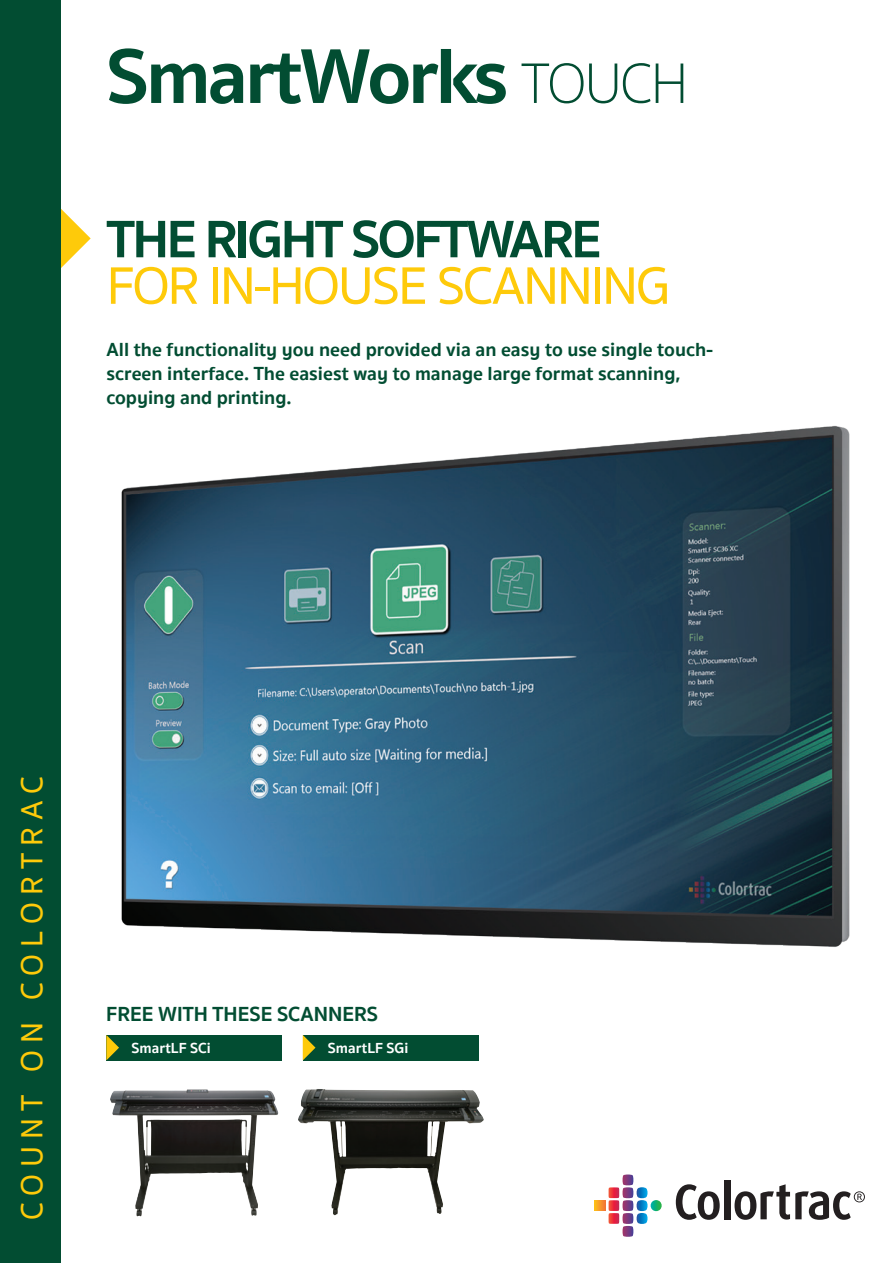
<style>
.page{position:relative;width:893px;height:1263px;background:#fff}
.page>*{position:absolute;margin:0;border:0;box-sizing:border-box;transform-origin:0 0}
.t1{font:700 79.5px "Sukhumvit Set";letter-spacing:-.04em;color:#024d32}
.t2{font:500 54px "Sukhumvit Set";letter-spacing:-.04em;color:#feca0a}
.t3{font:700 54px "Sukhumvit Set";letter-spacing:-.04em;color:#024d32}
.t4{font:500 31.5px "Sukhumvit Set";letter-spacing:.23em;color:#feca0a}
.t5{font:700 21px "Sukhumvit Set";color:#024d32}
.subheading{font:700 19.5px/24px "Sukhumvit Set";color:#024d32}
.t6{font:700 15px "Sukhumvit Set";color:#fff}
.s1{font-weight:100;font-size:58.5px}
</style>
<div class="page">
<img style="left:121px;top:425px;width:729px;height:522px">
<img style="left:110px;top:1089px;width:143px;height:127px">
<img style="left:298px;top:1089px;width:138px;height:126px">
<svg style="left:61px;top:209px;width:30px;height:59px"></svg>
<div style="left:0;top:0;width:61px;height:1263px;background:#024d32"></div>
<div style="left:106px;top:1035px;width:176px;height:25px;background:#024d32"></div>
<svg style="left:106px;top:1035px;width:13px;height:25px"></svg>
<div style="left:303px;top:1035px;width:175px;height:25px;background:#024d32"></div>
<svg style="left:303px;top:1035px;width:12px;height:25px"></svg>
<svg style="left:594px;top:1174px;width:68px;height:63px"></svg>
<svg style="left:676px;top:1184px;width:44px;height:36px"></svg>
<div style="left:724px;top:1180px;width:6px;height:39px;background:#231f20"></div>
<svg style="left:734px;top:1184px;width:131px;height:36px"></svg>
<p class="t1" style="left:106px;top:15px;width:584px">SmartWorks <span class="s1">TOUCH</span></p>
<p class="t3" style="left:107px;top:198px;width:496px">THE RIGHT SOFTWARE</p>
<p class="t2" style="left:107px;top:248px;width:565px">FOR IN-HOUSE SCANNING</p>
<p class="subheading" style="left:107px;top:338px;width:608px">All the functionality you need provided via an easy to use single touch&shy;screen interface. The easiest way to manage large format scanning, copying and printing.</p>
<p class="t4" style="left:10px;top:1220px;width:446px;rotate:-90deg">COUNT ON COLORTRAC</p>
<p class="t5" style="left:106px;top:997px;width:273px">FREE WITH THESE SCANNERS</p>
<p class="t6" style="left:131px;top:1036px;width:81px">SmartLF SCi</p>
<p class="t6" style="left:328px;top:1036px;width:82px">SmartLF SGi</p>
</div>
